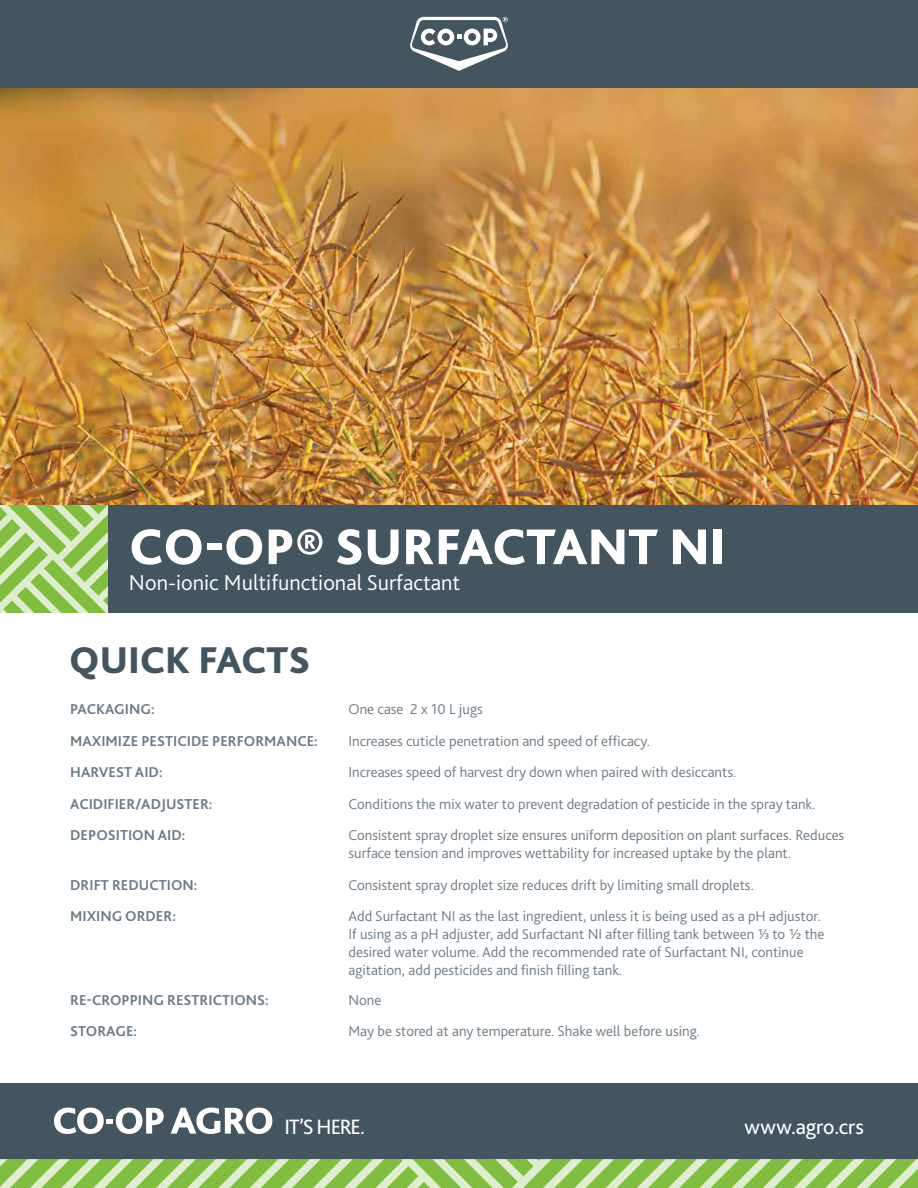
<style>
.page{position:relative;width:918px;height:1188px;background:#fff}
.page>*{position:absolute;margin:0;border:0;box-sizing:border-box;transform-origin:0 0}
.t1{font:800 52.5px "Bliss 2";color:#fff}
.t2{font:800 39px "Bliss 2";color:#455560}
.t3{font:300 22.5px "Bliss 2";color:#fff}
.t4{font:21.75px "Bliss 2";letter-spacing:-.01em;color:#fff}
.t5{font:300 15px/31.5px "Bliss 2";color:#6c7b86}
.t6{font:700 15px/31.5px "Bliss 2";color:#6c7b86}
</style>
<div class="page">
<img style="left:0;top:88px;width:918px;height:417px">
<div style="left:0;top:0;width:918px;height:88px;background:#455560"></div>
<div style="left:0;top:505px;width:918px;height:108px;background:#455560"></div>
<svg style="left:410px;top:17px;width:98px;height:54px"></svg>
<svg style="left:0;top:505px;width:108px;height:108px;background:#a7d079"></svg>
<div style="left:0;top:1084px;width:918px;height:77px;background:#455560"></div>
<svg style="left:0;top:1159px;width:918px;height:29px;background:#a2ce74"></svg>
<svg style="left:54px;top:1108px;width:110px;height:26px"></svg>
<svg style="left:171px;top:1108px;width:101px;height:26px"></svg>
<h1 class="t1" style="left:129px;top:514px;width:598px">CO-OP® SURFACTANT NI</h1>
<h3 class="t3" style="left:129px;top:568px;width:333px">Non-ionic Multifunctional Surfactant</h3>
<h2 class="t2" style="left:69px;top:636px;width:243px">QUICK FACTS</h2>
<p class="t6" style="left:70px;top:693px;width:249px">PACKAGING:<br>MAXIMIZE PESTICIDE PERFORMANCE:<br>HARVEST AID:<br>ACIDIFIER/ADJUSTER:<br>DEPOSITION AID:</p>
<p class="t6" style="left:70px;top:869px;width:129px">DRIFT REDUCTION:<br>MIXING ORDER:</p>
<p class="t5" style="left:348px;top:693px;width:497px">One case 2 x 10 L jugs<br>Increases cuticle penetration and speed of efficacy.<br>Increases speed of harvest dry down when paired with desiccants.<br>Conditions the mix water to prevent degradation of pesticide in the spray tank.<br>Consistent spray droplet size ensures uniform deposition on plant surfaces. Reduces</p>
<p class="t5" style="left:348px;top:837px;width:474px">surface tension and improves wettability for increased uptake by the plant.<br>Consistent spray droplet size reduces drift by limiting small droplets.<br>Add Surfactant NI as the last ingredient, unless it is being used as a pH adjustor.</p>
<p class="t5" style="left:348px;top:925px;width:478px;line-height:18px">If using as a pH adjuster, add Surfactant NI after filling tank between 1⁄3 to ½ the desired water volume. Add the recommended rate of Surfactant NI, continue agitation, add pesticides and finish filling tank.</p>
<p class="t6" style="left:70px;top:984px;width:200px">RE-CROPPING RESTRICTIONS:<br>STORAGE:</p>
<p class="t5" style="left:348px;top:984px;width:353px">None<br>May be stored at any temperature. Shake well before using.</p>
<h3 class="t4" style="left:284px;top:1113px;width:82px">IT’S HERE.</h3>
<h3 class="t4" style="left:745px;top:1113px;width:121px">www.agro.crs</h3>
</div>
